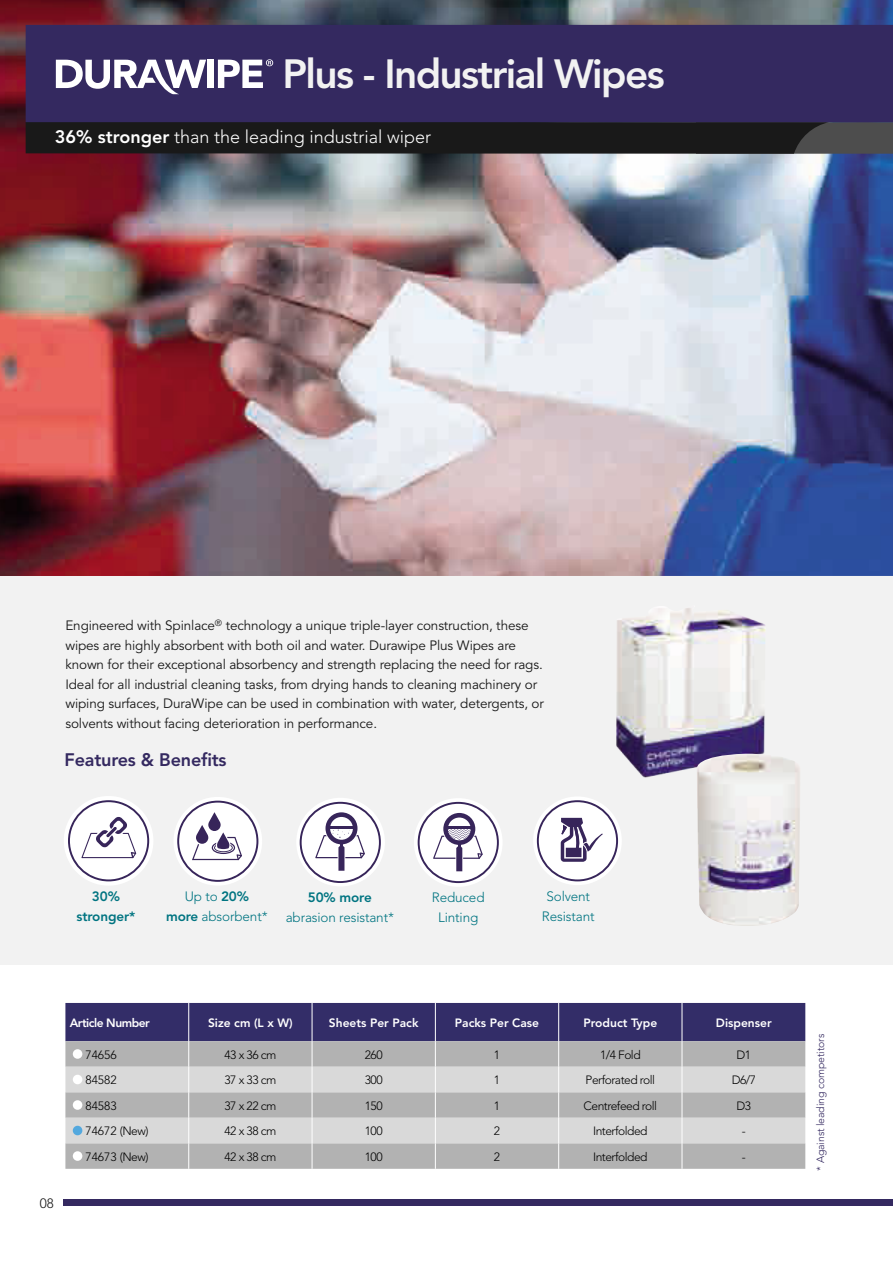
<style>
.page{position:relative;width:893px;height:1263px;background:#fff}
.page>*{position:absolute;margin:0;border:0;box-sizing:border-box;transform-origin:0 0}
.t1{font:800 40.5px "Avenir";letter-spacing:-.04em;color:#f2f2f2}
.t2{font:300 18px "Avenir";color:#fff}
.t3{font:800 18px "Avenir";letter-spacing:-.01em;color:#342960}
.t4{font:13.5px/19.5px "Avenir";letter-spacing:-.01em;color:#191919}
.t5{font:300 13.5px/20.1px "Avenir";letter-spacing:-.01em;color:#007481;text-align:center}
.t6{font:800 13.5px/20.1px "Avenir";letter-spacing:-.01em;color:#007481;text-align:center}
.t7{font:300 13.5px "Avenir";color:#191919}
.t8{font:300 12px "Avenir";letter-spacing:-.04em;color:#000}
.t9{font:800 12px "Avenir";color:#fff}
.t10{font:300 12px "Avenir";color:#000}
.t11{font:800 12px "Avenir";letter-spacing:-.04em;color:#fff}
.t12{font:300 10.5px "Avenir";letter-spacing:-.01em;color:#342960}
.s1{font-weight:800}
</style>
<div class="page">
<div style="left:0;top:127px;width:893px;height:838px;background:#f2f2f2"></div>
<img style="left:616px;top:606px;width:150px;height:172px">
<img style="left:696px;top:754px;width:104px;height:172px">
<svg style="left:65px;top:1003px;width:740px;height:166px;background:#a2a1ae"></svg>
<div style="left:73px;top:1049px;width:9px;height:10px;background:#fff;border-radius:50%"></div>
<div style="left:73px;top:1075px;width:9px;height:9px;background:#fff;border-radius:50%"></div>
<div style="left:73px;top:1100px;width:9px;height:10px;background:#fff;border-radius:50%"></div>
<div style="left:73px;top:1126px;width:9px;height:9px;background:#53a8de;border-radius:50%"></div>
<div style="left:73px;top:1151px;width:9px;height:10px;background:#fff;border-radius:50%"></div>
<div style="left:64px;top:796px;width:89px;height:89px;border:2px solid #fff;border-radius:50%"></div>
<svg style="left:68px;top:800px;width:81px;height:81px"></svg>
<div style="left:173px;top:797px;width:89px;height:88px;border:2px solid #fff;border-radius:50%"></div>
<svg style="left:177px;top:801px;width:81px;height:81px"></svg>
<div style="left:533px;top:796px;width:89px;height:89px;border:2px solid #fff;border-radius:50%"></div>
<svg style="left:537px;top:800px;width:81px;height:81px"></svg>
<div style="left:296px;top:798px;width:89px;height:88px;background:#fff;border-radius:50%"></div>
<svg style="left:300px;top:802px;width:81px;height:81px"></svg>
<div style="left:414px;top:798px;width:89px;height:89px;background:#fff;border:2px solid #fff;border-radius:50%"></div>
<svg style="left:418px;top:802px;width:81px;height:81px"></svg>
<img style="left:0;top:0;width:893px;height:576px">
<svg style="left:26px;top:122px;width:867px;height:32px;background:#1f1f20"></svg>
<div style="left:26px;top:25px;width:867px;height:97px;background:#342960"></div>
<div style="left:64px;top:1199px;width:829px;height:6px;background:#342960"></div>
<div style="left:207px;top:60px;width:7px;height:28px;background:#fff"></div>
<svg style="left:56px;top:60px;width:150px;height:34px"></svg>
<svg style="left:218px;top:59px;width:55px;height:29px"></svg>
<h1 class="t1" style="left:282px;top:57px;width:384px">Plus - Industrial Wipes</h1>
<h2 class="t2" style="left:55px;top:129px;width:378px"><span class="s1">36% stronger</span> than the leading industrial wiper</h2>
<p class="t4" style="left:65px;top:617px;width:480px">Engineered with Spinlace<sup>®</sup> technology a unique triple-layer construction, these wipes are highly absorbent with both oil and water. Durawipe Plus Wipes are known for their exceptional absorbency and strength replacing the need for rags.<br>Ideal for all industrial cleaning tasks, from drying hands to cleaning machinery or wiping surfaces, DuraWipe can be used in combination with water, detergents, or solvents without facing deterioration in performance.</p>
<h2 class="t3" style="left:65px;top:752px;width:163px">Features &amp; Benefits</h2>
<p class="t6" style="left:76px;top:887px;width:60px">30% stronger*</p>
<p class="t5" style="left:166px;top:887px;width:103px">Up to <span class="s1">20%<br>more</span> absorbent*</p>
<p class="t5" style="left:542px;top:887px;width:54px">Solvent<br>Resistant</p>
<p class="t5" style="left:432px;top:888px;width:54px">Reduced<br>Linting</p>
<p class="t6" style="left:308px;top:888px;width:66px">50% more</p>
<p class="t5" style="left:286px;top:908px;width:110px">abrasion resistant*</p>
<p class="t7" style="left:40px;top:1198px;width:15px">08</p>
<p class="t11" style="left:70px;top:1017px;width:82px">Article Number</p>
<p class="t9" style="left:208px;top:1017px;width:86px">Size cm (L x W)</p>
<p class="t9" style="left:329px;top:1017px;width:91px">Sheets Per Pack</p>
<p class="t9" style="left:455px;top:1017px;width:86px">Packs Per Case</p>
<p class="t9" style="left:583px;top:1017px;width:75px">Product Type</p>
<p class="t9" style="left:716px;top:1017px;width:57px">Dispenser</p>
<p class="t8" style="left:85px;top:1049px;width:33px">74656</p>
<p class="t8" style="left:224px;top:1049px;width:53px">43 x 36 cm</p>
<p class="t8" style="left:365px;top:1049px;width:19px">260</p>
<p class="t8" style="left:494px;top:1049px;width:8px">1</p>
<p class="t8" style="left:600px;top:1049px;width:42px">1/4 Fold</p>
<p class="t8" style="left:736px;top:1049px;width:16px">D1</p>
<p class="t8" style="left:85px;top:1075px;width:33px">84582</p>
<p class="t8" style="left:224px;top:1075px;width:53px">37 x 33 cm</p>
<p class="t8" style="left:365px;top:1075px;width:19px">300</p>
<p class="t8" style="left:494px;top:1075px;width:8px">1</p>
<p class="t8" style="left:586px;top:1075px;width:71px">Perforated roll</p>
<p class="t8" style="left:732px;top:1075px;width:26px">D6/7</p>
<p class="t8" style="left:85px;top:1100px;width:33px">84583</p>
<p class="t8" style="left:224px;top:1100px;width:53px">37 x 22 cm</p>
<p class="t8" style="left:365px;top:1100px;width:19px">150</p>
<p class="t8" style="left:494px;top:1100px;width:8px">1</p>
<p class="t8" style="left:584px;top:1100px;width:75px">Centrefeed roll</p>
<p class="t8" style="left:736px;top:1100px;width:16px">D3</p>
<p class="t10" style="left:85px;top:1126px;width:65px">74672 (New)</p>
<p class="t8" style="left:224px;top:1126px;width:53px">42 x 38 cm</p>
<p class="t8" style="left:365px;top:1126px;width:19px">100</p>
<p class="t8" style="left:494px;top:1126px;width:8px">2</p>
<p class="t8" style="left:593px;top:1126px;width:56px">Interfolded</p>
<p class="t8" style="left:742px;top:1126px;width:5px">-</p>
<p class="t10" style="left:85px;top:1151px;width:65px">74673 (New)</p>
<p class="t8" style="left:224px;top:1151px;width:53px">42 x 38 cm</p>
<p class="t8" style="left:365px;top:1151px;width:19px">100</p>
<p class="t8" style="left:494px;top:1151px;width:8px">2</p>
<p class="t8" style="left:593px;top:1151px;width:56px">Interfolded</p>
<p class="t8" style="left:742px;top:1151px;width:5px">-</p>
<p class="t12" style="left:816px;top:1170px;width:138px;rotate:-90deg">* Against leading competitors</p>
</div>
